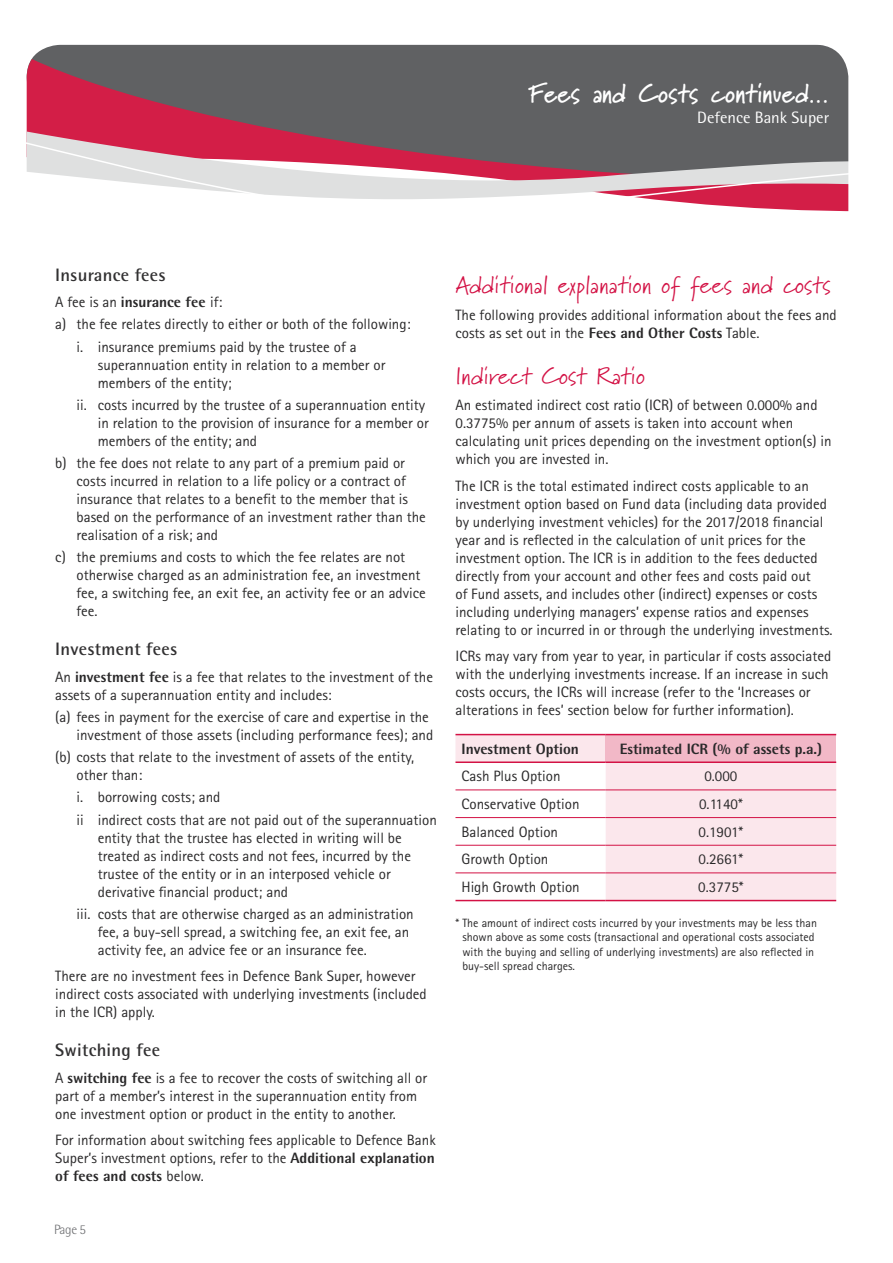
<style>
.page{position:relative;width:893px;height:1263px;background:#fff}
.page>*{position:absolute;margin:0;border:0;box-sizing:border-box;transform-origin:0 0}
.t1{font:700 25.5px "Marydale";color:#fff}
.header_didot{font:24px "Marydale";letter-spacing:.015em;color:#d31245}
.Header_sub{font:700 18px "Rotis Semi Sans Std";letter-spacing:.015em;color:#313031}
.t2{font:16.5px "Rotis Semi Sans Std";color:#fff}
.Body_text{font:15px/18px "Rotis Sans Serif Std";color:#292829}
.bullet{font:15px/18px "Rotis Sans Serif Std";color:#292829}
.Body_text-2{font:800 15px "Rotis Semi Sans Std";color:#292829}
.t3{font:300 13.5px "Rotis Semi Sans Std";color:#6d6e71}
.Body_text-3{font:12px/14.4px "Rotis Sans Serif Std";color:#292829}
.s1{font-family:"Rotis Sans Serif Std";font-weight:400}
.s2{font-family:"Rotis Semi Sans Std";font-weight:800}
</style>
<div class="page">
<svg style="left:26px;top:44px;width:823px;height:168px;background:#987a82"></svg>
<svg style="left:455px;top:735px;width:381px;height:165px;fill:#fbe7ec"></svg>
<div style="left:606px;top:734px;width:230px;height:28px;background:#f2b8c7"></div>
<hr style="left:455px;top:734px;width:151px;height:1px;background:#d31245">
<hr style="left:606px;top:734px;width:230px;height:1px;background:#d31245">
<hr style="left:455px;top:761px;width:151px;height:2px;background:#d31245">
<hr style="left:606px;top:761px;width:230px;height:2px;background:#d31245">
<hr style="left:455px;top:900px;width:151px;height:1px;background:#d31245">
<hr style="left:606px;top:900px;width:230px;height:1px;background:#d31245">
<hr style="left:455px;top:790px;width:151px;height:1px;background:#d31245">
<hr style="left:606px;top:790px;width:230px;height:1px;background:#d31245">
<hr style="left:455px;top:817px;width:151px;height:1px;background:#d31245">
<hr style="left:606px;top:817px;width:230px;height:1px;background:#d31245">
<hr style="left:455px;top:845px;width:151px;height:1px;background:#d31245">
<hr style="left:606px;top:845px;width:230px;height:1px;background:#d31245">
<hr style="left:455px;top:873px;width:151px;height:1px;background:#d31245">
<hr style="left:606px;top:873px;width:230px;height:1px;background:#d31245">
<h1 class="t1" style="left:530px;top:78px;width:301px">Fees and Costs continued...</h1>
<p class="t2" style="left:697px;top:108px;width:133px">Defence Bank Super</p>
<p class="Header_sub" style="left:55px;top:264px;width:112px">Insurance fees</p>
<p class="Body_text-2" style="left:55px;top:293px;width:169px"><span class="s1">A fee is an</span> insurance fee <span class="s1">if:</span></p>
<p class="bullet" style="left:55px;top:315px;width:357px">a) the fee relates directly to either or both of the following:</p>
<p class="bullet" style="left:98px;top:337px;width:289px;text-indent:-21px">i. insurance premiums paid by the trustee of a superannuation entity in relation to a member or members of the entity;</p>
<p class="bullet" style="left:98px;top:396px;width:333px;text-indent:-21px">ii. costs incurred by the trustee of a superannuation entity in relation to the provision of insurance for a member or members of the entity; and</p>
<p class="bullet" style="left:77px;top:454px;width:351px;text-indent:-21px">b) the fee does not relate to any part of a premium paid or costs incurred in relation to a life policy or a contract of insurance that relates to a benefit to the member that is based on the performance of an investment rather than the realisation of a risk; and</p>
<p class="bullet" style="left:77px;top:548px;width:351px;text-indent:-21px">c) the premiums and costs to which the fee relates are not otherwise charged as an administration fee, an investment fee, a switching fee, an exit fee, an activity fee or an advice fee.</p>
<p class="Header_sub" style="left:55px;top:638px;width:124px">Investment fees</p>
<p class="Body_text" style="left:55px;top:667px;width:379px">An <span class="s2">investment fee</span> is a fee that relates to the investment of the assets of a superannuation entity and includes:</p>
<p class="bullet" style="left:55px;top:708px;width:380px;text-align:right">(a) fees in payment for the exercise of care and expertise in the investment of those assets (including performance fees); and</p>
<p class="bullet" style="left:77px;top:748px;width:339px;text-indent:-21px">(b) costs that relate to the investment of assets of the entity, other than:</p>
<p class="bullet" style="left:77px;top:788px;width:145px">i. borrowing costs; and</p>
<p class="bullet" style="left:98px;top:810px;width:341px;text-indent:-21px">ii indirect costs that are not paid out of the superannuation entity that the trustee has elected in writing will be treated as indirect costs and not fees, incurred by the trustee of the entity or in an interposed vehicle or derivative financial product; and</p>
<p class="bullet" style="left:98px;top:905px;width:317px;text-indent:-21px">iii. costs that are otherwise charged as an administration fee, a buy-sell spread, a switching fee, an exit fee, an activity fee, an advice fee or an insurance fee.</p>
<p class="Body_text" style="left:55px;top:967px;width:373px">There are no investment fees in Defence Bank Super, however indirect costs associated with underlying investments (included in the ICR) apply.</p>
<p class="Header_sub" style="left:55px;top:1039px;width:106px">Switching fee</p>
<p class="Body_text" style="left:55px;top:1068px;width:373px">A <span class="s2">switching fee</span> is a fee to recover the costs of switching all or part of a member’s interest in the superannuation entity from one investment option or product in the entity to another.</p>
<p class="Body_text" style="left:55px;top:1131px;width:382px;text-align:justify">For information about switching fees applicable to Defence Bank Super’s investment options, refer to the <span class="s2">Additional explanation of fees and costs</span> below.</p>
<p class="t3" style="left:54px;top:1222px;width:34px">Page 5</p>
<p class="header_didot" style="left:455px;top:271px;width:377px">Additional explanation of fees and costs</p>
<p class="Body_text" style="left:455px;top:305px;width:383px">The following provides additional information about the fees and costs as set out in the <span class="s2">Fees and Other Costs</span> Table.</p>
<p class="header_didot" style="left:455px;top:361px;width:191px">Indirect Cost Ratio</p>
<p class="Body_text" style="left:455px;top:396px;width:377px">An estimated indirect cost ratio (ICR) of between 0.000% and 0.3775% per annum of assets is taken into account when calculating unit prices depending on the investment option(s) in which you are invested in.</p>
<p class="Body_text" style="left:455px;top:476px;width:379px">The ICR is the total estimated indirect costs applicable to an investment option based on Fund data (including data provided by underlying investment vehicles) for the 2017/2018 financial year and is reflected in the calculation of unit prices for the investment option. The ICR is in addition to the fees deducted directly from your account and other fees and costs paid out<br>of Fund assets, and includes other (indirect) expenses or costs including underlying managers’ expense ratios and expenses relating to or incurred in or through the underlying investments.</p>
<p class="Body_text" style="left:455px;top:647px;width:377px">ICRs may vary from year to year, in particular if costs associated with the underlying investments increase. If an increase in such costs occurs, the ICRs will increase (refer to the ‘Increases or alterations in fees’ section below for further information).</p>
<p class="Body_text-2" style="left:461px;top:739px;width:119px">Investment Option</p>
<p class="Body_text-2" style="left:620px;top:739px;width:204px">Estimated ICR (% of assets p.a.)</p>
<p class="Body_text" style="left:461px;top:767px;width:101px">Cash Plus Option</p>
<p class="Body_text" style="left:704px;top:767px;width:35px">0.000</p>
<p class="Body_text" style="left:461px;top:795px;width:120px">Conservative Option</p>
<p class="Body_text" style="left:699px;top:795px;width:45px">0.1140*</p>
<p class="Body_text" style="left:461px;top:822px;width:98px">Balanced Option</p>
<p class="Body_text" style="left:699px;top:822px;width:46px">0.1901*</p>
<p class="Body_text" style="left:461px;top:850px;width:88px">Growth Option</p>
<p class="Body_text" style="left:699px;top:850px;width:46px">0.2661*</p>
<p class="Body_text" style="left:461px;top:878px;width:120px">High Growth Option</p>
<p class="Body_text" style="left:698px;top:878px;width:47px">0.3775*</p>
<p class="Body_text-3" style="left:462px;top:915px;width:356px;text-indent:-7px">* The amount of indirect costs incurred by your investments may be less than shown above as some costs (transactional and operational costs associated with the buying and selling of underlying investments) are also reflected in buy-sell spread charges.</p>
</div>
